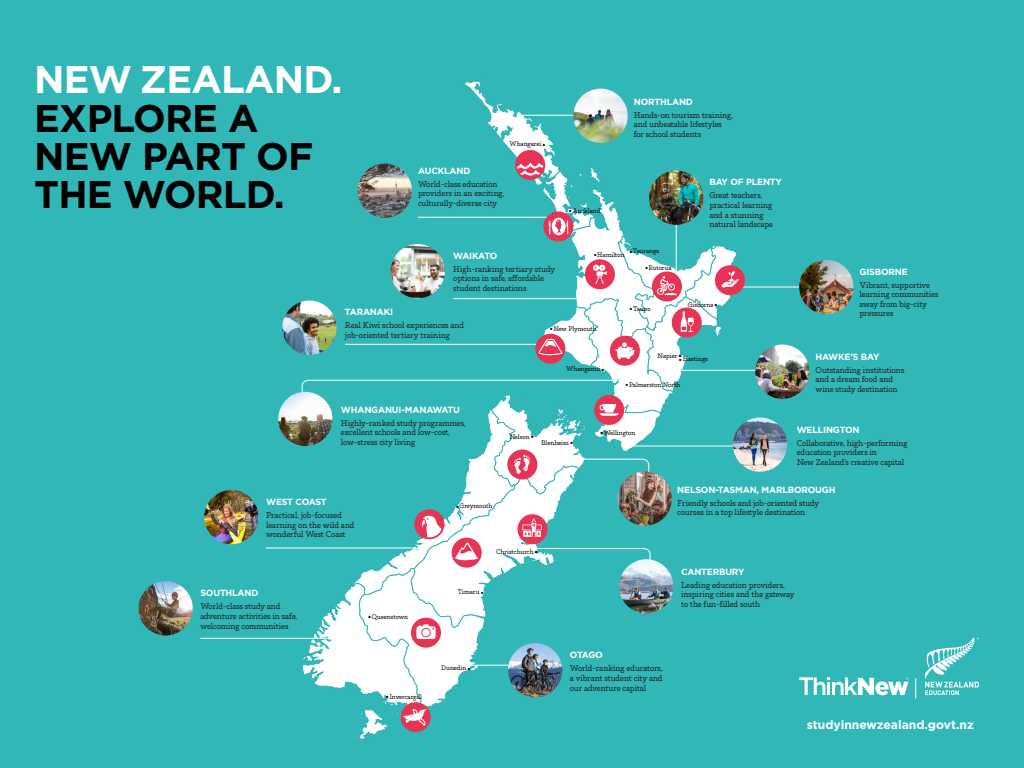
<style>
.page{position:relative;width:1024px;height:768px;background:#32b7b9}
.page>*{position:absolute;margin:0;border:0;box-sizing:border-box;transform-origin:0 0}
.t1{font:700 38.55px/38.5px "Gotham";letter-spacing:-.02em;color:#000}
.t2{font:700 38.55px "Gotham";letter-spacing:-.02em;color:#fff}
.t3{font:700 12.1px "Gotham";color:#fff}
.t4{font:700 9px "Gotham";letter-spacing:-.02em;color:#fff}
.t5{font:700 9px "Gotham";letter-spacing:-.045em;color:#fff}
.t6{font:8.4px/9.6px "Veritas Slab";letter-spacing:-.005em;color:#1a1a1a}
.t7{font:6.6px "Veritas Slab";letter-spacing:-.005em;color:#000}
</style>
<div class="page">
<svg style="left:925px;top:637px;width:54px;height:58px"></svg>
<svg style="left:799px;top:677px;width:110px;height:18px"></svg>
<svg style="left:916px;top:678px;width:1px;height:21px"></svg>
<hr style="left:725px;top:287px;width:74px;height:1px;background:#fff">
<hr style="left:680px;top:370px;width:75px;height:1px;background:#fff">
<hr style="left:200px;top:638px;width:144px;height:1px;background:#fff">
<hr style="left:266px;top:548px;width:156px;height:1px;background:#fff">
<img style="left:733px;top:417px;width:54px;height:55px;border-radius:27px">
<img style="left:755px;top:345px;width:55px;height:54px;border-radius:27px">
<img style="left:799px;top:260px;width:54px;height:54px;border-radius:27px">
<img style="left:138px;top:581px;width:55px;height:55px;border-radius:27px">
<img style="left:204px;top:490px;width:55px;height:54px;border-radius:27px">
<img style="left:282px;top:301px;width:55px;height:54px;border-radius:27px">
<img style="left:278px;top:392px;width:55px;height:54px;border-radius:27px">
<div style="left:715px;top:265px;width:30px;height:30px;background:#e73455;border-radius:50%"></div>
<svg style="left:302px;top:81px;width:437px;height:658px"></svg>
<h1 class="t2" style="left:34px;top:54px;width:310px">NEW ZEALAND.</h1>
<h1 class="t1" style="left:34px;top:98px;width:281px">EXPLORE A<br>NEW PART OF<br>THE WORLD.</h1>
<p class="t7" style="left:509px;top:139px;width:37px">Whangarei ●</p>
<p class="t4" style="left:418px;top:165px;width:54px">AUCKLAND</p>
<p class="t6" style="left:418px;top:179px;width:88px">World-class education providers in an exciting, culturally-diverse city</p>
<p class="t5" style="left:453px;top:250px;width:46px">WAIKATO</p>
<p class="t6" style="left:453px;top:264px;width:103px">High-ranking tertiary study options in safe, affordable student destinations</p>
<p class="t7" style="left:569px;top:206px;width:33px">● Auckland</p>
<p class="t4" style="left:634px;top:96px;width:61px">NORTHLAND</p>
<p class="t6" style="left:634px;top:110px;width:101px">Hands-on tourism training, and unbeatable lifestyles for school students</p>
<p class="t4" style="left:709px;top:176px;width:74px">BAY OF PLENTY</p>
<p class="t6" style="left:709px;top:191px;width:65px">Great teachers, practical learning and a stunning natural landscape</p>
<p class="t7" style="left:630px;top:247px;width:31px">● Tauranga</p>
<p class="t7" style="left:594px;top:250px;width:32px">● Hamilton</p>
<p class="t7" style="left:645px;top:263px;width:28px">● Rotorua</p>
<p class="t4" style="left:345px;top:306px;width:50px">TARANAKI</p>
<p class="t6" style="left:345px;top:321px;width:121px">Real Kiwi school experiences and job-oriented tertiary training</p>
<p class="t4" style="left:341px;top:404px;width:121px">WHANGANUI-MANAWATU</p>
<p class="t6" style="left:341px;top:418px;width:126px">Highly-ranked study programmes, excellent schools and low-cost, low-stress city living</p>
<p class="t7" style="left:550px;top:324px;width:48px">● New Plymouth</p>
<p class="t7" style="left:566px;top:364px;width:39px">Whanganui ●</p>
<p class="t7" style="left:630px;top:304px;width:22px">● Taupo</p>
<p class="t7" style="left:688px;top:300px;width:31px">Gisborne ●</p>
<p class="t7" style="left:658px;top:351px;width:25px">Napier ●</p>
<p class="t7" style="left:679px;top:354px;width:30px">● Hastings</p>
<p class="t7" style="left:626px;top:380px;width:56px">● Palmerston North</p>
<p class="t7" style="left:510px;top:432px;width:25px">Nelson ●</p>
<p class="t7" style="left:541px;top:438px;width:33px">Blenheim ●</p>
<p class="t7" style="left:601px;top:428px;width:36px">● Wellington</p>
<p class="t4" style="left:860px;top:266px;width:50px">GISBORNE</p>
<p class="t6" style="left:860px;top:280px;width:80px">Vibrant, supportive learning communities away from big-city pressures</p>
<p class="t4" style="left:816px;top:351px;width:65px">HAWKE’S BAY</p>
<p class="t6" style="left:816px;top:365px;width:90px">Outstanding institutions and a dream food and wine study destination</p>
<p class="t4" style="left:797px;top:424px;width:64px">WELLINGTON</p>
<p class="t6" style="left:797px;top:438px;width:112px">Collaborative, high-performing education providers in<br>New Zealand’s creative capital</p>
<p class="t4" style="left:266px;top:496px;width:62px">WEST COAST</p>
<p class="t6" style="left:266px;top:511px;width:90px">Practical, job-focused learning on the wild and wonderful West Coast</p>
<p class="t4" style="left:200px;top:587px;width:60px">SOUTHLAND</p>
<p class="t6" style="left:200px;top:602px;width:98px">World-class study and adventure activities in safe, welcoming communities</p>
<p class="t7" style="left:369px;top:612px;width:41px">● Queenstown</p>
<p class="t7" style="left:386px;top:692px;width:37px">● Invercargill</p>
<p class="t7" style="left:456px;top:502px;width:37px">● Greymouth</p>
<p class="t7" style="left:496px;top:547px;width:43px">Christchurch ●</p>
<p class="t7" style="left:458px;top:587px;width:27px">Timaru ●</p>
<p class="t7" style="left:441px;top:663px;width:31px">Dunedin ●</p>
<p class="t4" style="left:677px;top:484px;width:160px">NELSON-TASMAN, MARLBOROUGH</p>
<p class="t6" style="left:677px;top:498px;width:143px">Friendly schools and job-oriented study courses in a top lifestyle destination</p>
<p class="t4" style="left:570px;top:649px;width:35px">OTAGO</p>
<p class="t6" style="left:570px;top:664px;width:94px;text-align:justify">World-ranking educators, a vibrant student city and our adventure capital</p>
<p class="t4" style="left:681px;top:565px;width:65px">CANTERBURY</p>
<p class="t6" style="left:681px;top:580px;width:115px">Leading education providers, inspiring cities and the gateway to the fun-filled south</p>
<h2 class="t3" style="left:807px;top:717px;width:168px">studyinnewzealand.govt.nz</h2>
</div>
